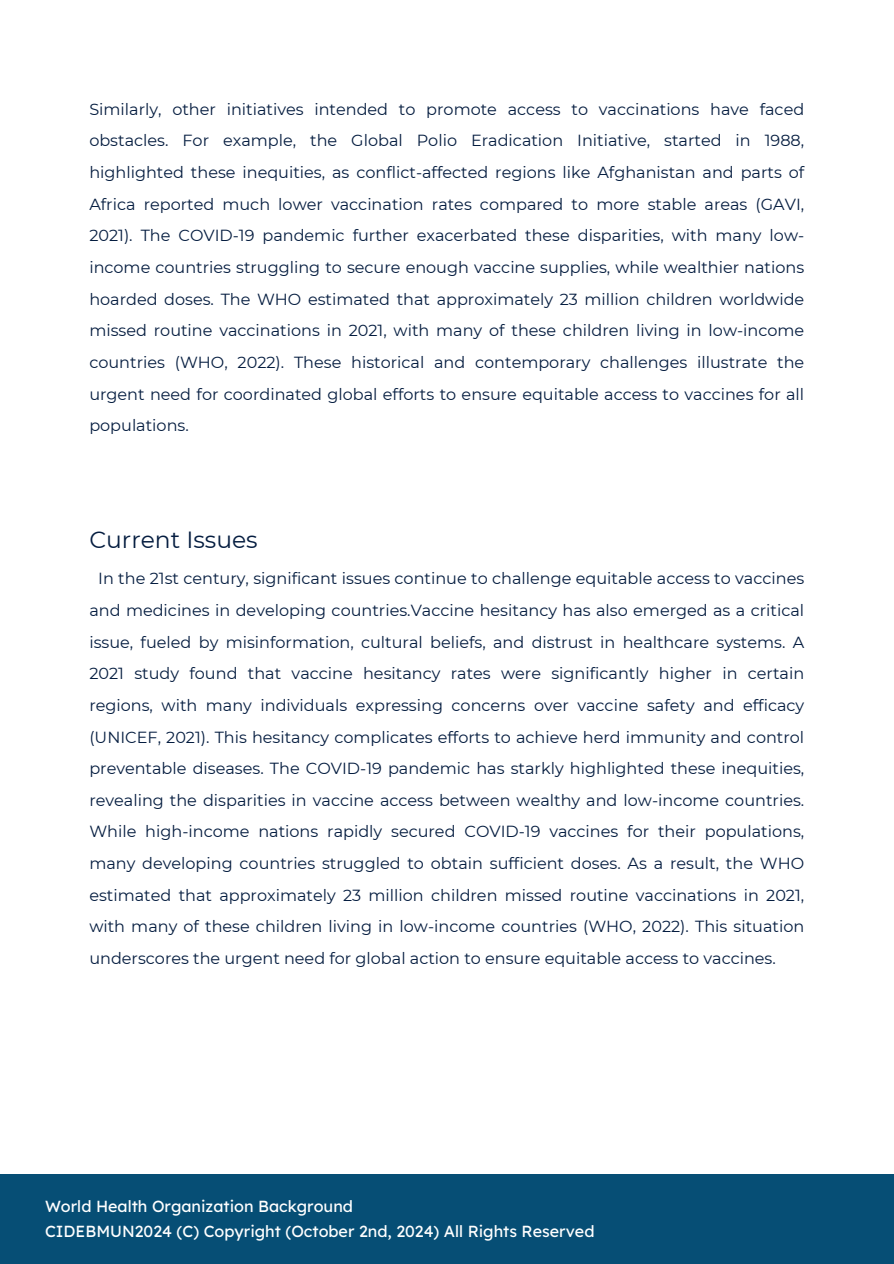
<style>
.page{position:relative;width:894px;height:1264px;background:#fff}
.page>*{position:absolute;margin:0;border:0;box-sizing:border-box;transform-origin:0 0}
.t1{font:23.4px "Montserrat";color:#051d40}
.t2{font:16.05px/31.7px "Montserrat";color:#051d40;text-align:justify}
.t3{font:16.05px/25.2px "Lexend Deca";color:#fff}
</style>
<div class="page">
<div style="left:0;top:1174px;width:893px;height:89px;background:#064e75"></div>
<h1 class="t2" style="left:89px;top:93px;width:716px">Similarly, other initiatives intended to promote access to vaccinations have faced obstacles. For example, the Global Polio Eradication Initiative, started in 1988, highlighted these inequities, as conflict-affected regions like Afghanistan and parts of Africa reported much lower vaccination rates compared to more stable areas (GAVI, 2021). The COVID-19 pandemic further exacerbated these disparities, with many low&shy;income countries struggling to secure enough vaccine supplies, while wealthier nations hoarded doses. The WHO estimated that approximately 23 million children worldwide missed routine vaccinations in 2021, with many of these children living in low-income countries (WHO, 2022). These historical and contemporary challenges illustrate the urgent need for coordinated global efforts to ensure equitable access to vaccines for all populations.</h1>
<h1 class="t1" style="left:89px;top:525px;width:170px">Current Issues</h1>
<h1 class="t2" style="left:89px;top:563px;width:716px;text-indent:9px">In the 21st century, significant issues continue to challenge equitable access to vaccines and medicines in developing countries.Vaccine hesitancy has also emerged as a critical issue, fueled by misinformation, cultural beliefs, and distrust in healthcare systems. A 2021 study found that vaccine hesitancy rates were significantly higher in certain regions, with many individuals expressing concerns over vaccine safety and efficacy (UNICEF, 2021). This hesitancy complicates efforts to achieve herd immunity and control preventable diseases. The COVID-19 pandemic has starkly highlighted these inequities, revealing the disparities in vaccine access between wealthy and low-income countries.<br>While high-income nations rapidly secured COVID-19 vaccines for their populations, many developing countries struggled to obtain sufficient doses. As a result, the WHO estimated that approximately 23 million children missed routine vaccinations in 2021, with many of these children living in low-income countries (WHO, 2022). This situation underscores the urgent need for global action to ensure equitable access to vaccines.</h1>
<h1 class="t3" style="left:45px;top:1193px;width:551px">World Health Organization Background<br>CIDEBMUN2024 (C) Copyright (October 2nd, 2024) All Rights Reserved</h1>
</div>
